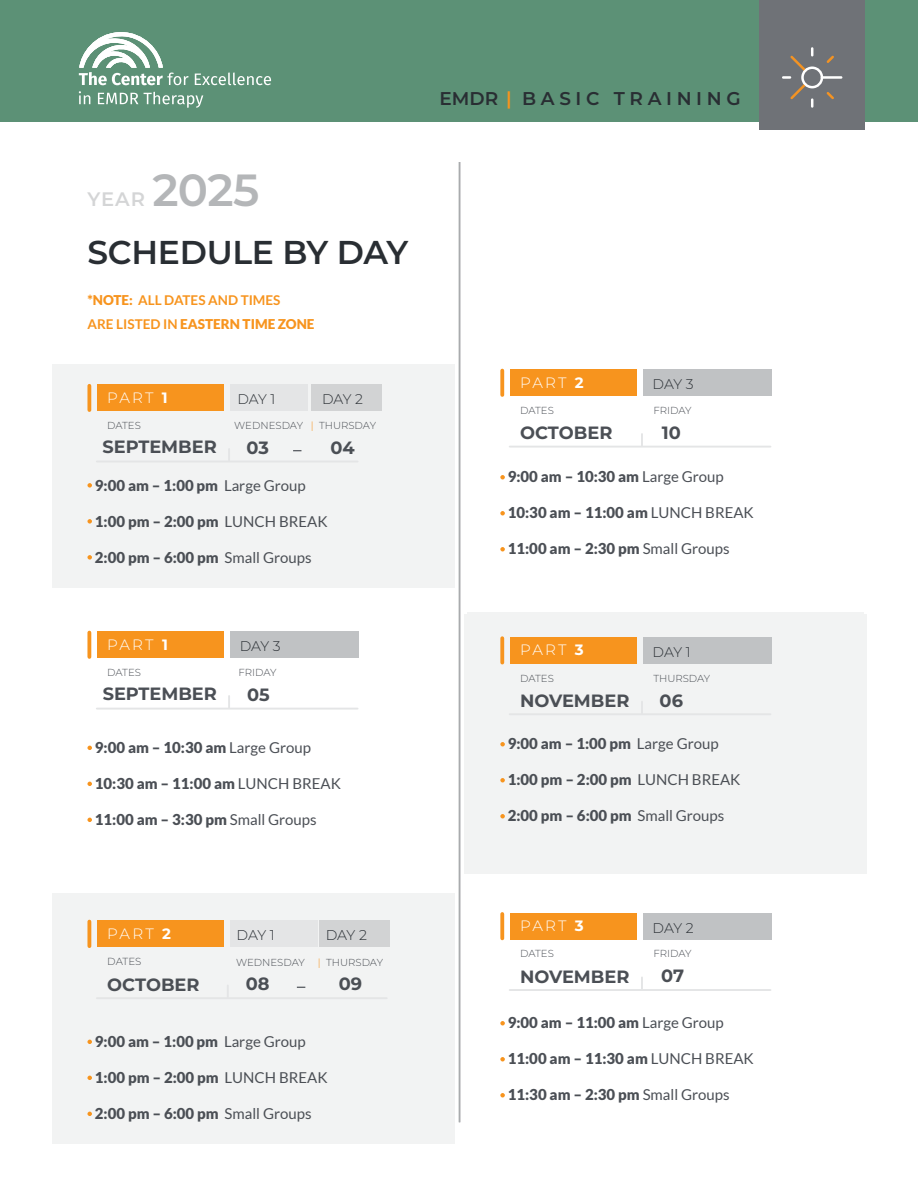
<style>
.page{position:relative;width:918px;height:1188px;background:#fff}
.page>*{position:absolute;margin:0;border:0;box-sizing:border-box;transform-origin:0 0}
.t1{font:600 45px "Montserrat";color:#b4b6b8}
.t2{font:600 33px "Montserrat";letter-spacing:-.01em;color:#292e33}
.t3{font:600 19.5px "Montserrat";color:#d4d5d6}
.t4{font:600 18.45px "Montserrat";letter-spacing:.25em;color:#292e33}
.t5{font:700 17.85px "Montserrat";color:#4b4f55}
.t6{font:900 15px "Lato";color:#4b4f55}
.t7{font:300 15px "Montserrat";letter-spacing:.14em;color:#fff}
.t8{font:300 14.1px "Montserrat";letter-spacing:-.025em;color:#292e33}
.t9{font:300 13.95px "Montserrat";letter-spacing:-.025em;color:#292e33}
.t10{font:900 13.5px "Lato";color:#f7941e}
.t11{font:700 13.5px "Lato";color:#f7941e}
.t12{font:300 10.35px "Montserrat";letter-spacing:-.005em;color:#4b4f55}
.t13{font:300 10.2px "Montserrat";color:#4b4f55}
.s1{font-weight:900}
.s2{font-weight:700}
.s3{color:#f7941e}
.s4{font-weight:400}
</style>
<div class="page">
<div style="left:52px;top:364px;width:402px;height:83px;background:#f2f3f3"></div>
<div style="left:52px;top:444px;width:402px;height:80px;background:#f2f3f3"></div>
<div style="left:52px;top:505px;width:402px;height:83px;background:#f2f3f3"></div>
<div style="left:52px;top:893px;width:402px;height:83px;background:#f2f3f3"></div>
<div style="left:52px;top:968px;width:402px;height:80px;background:#f2f3f3"></div>
<div style="left:52px;top:1037px;width:402px;height:80px;background:#f2f3f3"></div>
<div style="left:52px;top:1063px;width:402px;height:81px;background:#f2f3f3"></div>
<div style="left:230px;top:385px;width:78px;height:26px;background:#e4e5e6"></div>
<div style="left:311px;top:384px;width:70px;height:27px;background:#d2d3d4"></div>
<svg style="left:228px;top:449px;width:2px;height:12px"></svg>
<div style="left:97px;top:385px;width:127px;height:26px;background:#f7941e"></div>
<svg style="left:87px;top:386px;width:4px;height:24px"></svg>
<hr style="left:97px;top:461px;width:261px;height:1px;background:#e4e5e6">
<svg style="left:87px;top:483px;width:5px;height:5px"></svg>
<svg style="left:87px;top:519px;width:5px;height:5px"></svg>
<svg style="left:87px;top:555px;width:5px;height:5px"></svg>
<div style="left:230px;top:632px;width:129px;height:26px;background:#c0c2c4"></div>
<div style="left:97px;top:632px;width:127px;height:26px;background:#f7941e"></div>
<svg style="left:228px;top:696px;width:2px;height:12px"></svg>
<svg style="left:87px;top:633px;width:4px;height:24px"></svg>
<hr style="left:97px;top:708px;width:261px;height:2px;background:#e4e5e6">
<svg style="left:87px;top:746px;width:5px;height:4px"></svg>
<svg style="left:87px;top:782px;width:5px;height:4px"></svg>
<svg style="left:87px;top:818px;width:5px;height:4px"></svg>
<div style="left:230px;top:921px;width:88px;height:26px;background:#e4e5e6"></div>
<div style="left:320px;top:921px;width:70px;height:26px;background:#d2d3d4"></div>
<div style="left:97px;top:921px;width:127px;height:26px;background:#f7941e"></div>
<svg style="left:227px;top:985px;width:2px;height:12px"></svg>
<svg style="left:87px;top:922px;width:4px;height:24px"></svg>
<hr style="left:97px;top:997px;width:290px;height:2px;background:#e4e5e6">
<svg style="left:87px;top:1040px;width:5px;height:4px"></svg>
<svg style="left:87px;top:1076px;width:5px;height:4px"></svg>
<svg style="left:87px;top:1112px;width:5px;height:4px"></svg>
<div style="left:468px;top:612px;width:396px;height:18px;background:#f2f3f3"></div>
<div style="left:465px;top:614px;width:402px;height:83px;background:#f2f3f3"></div>
<div style="left:465px;top:694px;width:402px;height:80px;background:#f2f3f3"></div>
<div style="left:465px;top:766px;width:402px;height:80px;background:#f2f3f3"></div>
<div style="left:465px;top:792px;width:402px;height:81px;background:#f2f3f3"></div>
<div style="left:643px;top:370px;width:128px;height:26px;background:#c0c2c4"></div>
<div style="left:510px;top:370px;width:126px;height:26px;background:#f7941e"></div>
<svg style="left:641px;top:434px;width:2px;height:12px"></svg>
<svg style="left:500px;top:371px;width:4px;height:24px"></svg>
<hr style="left:510px;top:446px;width:260px;height:2px;background:#e4e5e6">
<svg style="left:500px;top:475px;width:5px;height:4px"></svg>
<svg style="left:500px;top:511px;width:5px;height:4px"></svg>
<svg style="left:500px;top:547px;width:5px;height:4px"></svg>
<div style="left:643px;top:637px;width:128px;height:27px;background:#c0c2c4"></div>
<div style="left:510px;top:637px;width:126px;height:27px;background:#f7941e"></div>
<svg style="left:641px;top:702px;width:2px;height:11px"></svg>
<svg style="left:500px;top:638px;width:4px;height:25px"></svg>
<hr style="left:510px;top:713px;width:260px;height:2px;background:#e4e5e6">
<svg style="left:500px;top:742px;width:5px;height:4px"></svg>
<svg style="left:500px;top:778px;width:5px;height:4px"></svg>
<svg style="left:500px;top:814px;width:5px;height:4px"></svg>
<div style="left:643px;top:913px;width:128px;height:26px;background:#c0c2c4"></div>
<div style="left:510px;top:913px;width:126px;height:26px;background:#f7941e"></div>
<svg style="left:641px;top:977px;width:2px;height:12px"></svg>
<svg style="left:500px;top:914px;width:4px;height:24px"></svg>
<hr style="left:510px;top:989px;width:260px;height:2px;background:#e4e5e6">
<svg style="left:500px;top:1021px;width:5px;height:4px"></svg>
<svg style="left:500px;top:1057px;width:5px;height:4px"></svg>
<svg style="left:500px;top:1093px;width:5px;height:4px"></svg>
<hr style="left:459px;top:162px;width:1px;height:960px;background:#a9abad">
<div style="left:0;top:0;width:918px;height:122px;background:#5c9176"></div>
<div style="left:759px;top:0;width:106px;height:130px;background:#6f7277"></div>
<hr style="left:822px;top:76px;width:19px;height:3px;background:#fff">
<svg style="left:826px;top:55px;width:8px;height:8px"></svg>
<svg style="left:826px;top:92px;width:8px;height:8px"></svg>
<svg style="left:783px;top:48px;width:30px;height:59px"></svg>
<div style="left:801px;top:67px;width:22px;height:21px;border:3px solid #fff;border-radius:50%"></div>
<svg style="left:79px;top:32px;width:110px;height:53px"></svg>
<svg style="left:195px;top:73px;width:76px;height:12px"></svg>
<svg style="left:79px;top:91px;width:11px;height:13px"></svg>
<svg style="left:98px;top:93px;width:40px;height:11px"></svg>
<svg style="left:144px;top:92px;width:59px;height:16px"></svg>
<p class="t1" style="left:152px;top:158px;width:109px">2025</p>
<p class="t2" style="left:87px;top:229px;width:322px">SCHEDULE BY DAY</p>
<p class="t11" style="left:87px;top:292px;width:195px"><span class="s1">*NOTE:</span> ALL DATES AND TIMES</p>
<p class="t10" style="left:87px;top:316px;width:229px"><span class="s2">ARE LISTED IN</span> EASTERN TIME ZONE</p>
<p class="t3" style="left:87px;top:185px;width:59px">YEAR</p>
<p class="t7" style="left:107px;top:387px;width:62px">PART <span class="s2">1</span></p>
<p class="t9" style="left:238px;top:390px;width:39px">DAY 1</p>
<p class="t9" style="left:322px;top:390px;width:42px">DAY 2</p>
<p class="t5" style="left:247px;top:435px;width:24px">03</p>
<p class="t13" style="left:107px;top:418px;width:35px">DATES</p>
<p class="t13" style="left:234px;top:418px;width:143px">WEDNESDAY <span class="s3">|</span> THURSDAY</p>
<p class="t5" style="left:103px;top:433px;width:116px">SEPTEMBER</p>
<p class="t5" style="left:331px;top:435px;width:26px">04</p>
<p class="t6" style="left:95px;top:476px;width:212px">9:00 am – 1:00 pm <span class="s4">Large Group</span></p>
<p class="t6" style="left:95px;top:512px;width:234px">1:00 pm – 2:00 pm <span class="s4">LUNCH BREAK</span></p>
<p class="t6" style="left:95px;top:548px;width:218px">2:00 pm – 6:00 pm <span class="s4">Small Groups</span></p>
<p class="t7" style="left:107px;top:634px;width:62px">PART <span class="s2">1</span></p>
<p class="t8" style="left:240px;top:637px;width:42px">DAY 3</p>
<p class="t5" style="left:247px;top:682px;width:24px">05</p>
<p class="t13" style="left:107px;top:665px;width:35px">DATES</p>
<p class="t13" style="left:238px;top:665px;width:40px">FRIDAY</p>
<p class="t5" style="left:103px;top:680px;width:116px">SEPTEMBER</p>
<p class="t6" style="left:95px;top:739px;width:218px">9:00 am – 10:30 am <span class="s4">Large Group</span></p>
<p class="t6" style="left:95px;top:775px;width:248px">10:30 am – 11:00 am <span class="s4">LUNCH BREAK</span></p>
<p class="t6" style="left:95px;top:811px;width:223px">11:00 am – 3:30 pm <span class="s4">Small Groups</span></p>
<p class="t4" style="left:439px;top:86px;width:303px">EMDR <span class="s3">|</span> BASIC TRAINING</p>
<p class="t7" style="left:520px;top:372px;width:65px">PART <span class="s2">2</span></p>
<p class="t8" style="left:653px;top:375px;width:42px">DAY 3</p>
<p class="t5" style="left:662px;top:420px;width:21px">10</p>
<p class="t13" style="left:520px;top:403px;width:35px">DATES</p>
<p class="t13" style="left:653px;top:403px;width:40px">FRIDAY</p>
<p class="t5" style="left:520px;top:420px;width:94px">OCTOBER</p>
<p class="t6" style="left:508px;top:468px;width:218px">9:00 am – 10:30 am <span class="s4">Large Group</span></p>
<p class="t6" style="left:508px;top:504px;width:248px">10:30 am – 11:00 am <span class="s4">LUNCH BREAK</span></p>
<p class="t6" style="left:508px;top:540px;width:223px">11:00 am – 2:30 pm <span class="s4">Small Groups</span></p>
<p class="t7" style="left:520px;top:640px;width:65px">PART <span class="s2">3</span></p>
<p class="t8" style="left:653px;top:642px;width:40px">DAY 1</p>
<p class="t5" style="left:660px;top:687px;width:25px">06</p>
<p class="t13" style="left:520px;top:671px;width:35px">DATES</p>
<p class="t13" style="left:653px;top:671px;width:58px">THURSDAY</p>
<p class="t5" style="left:520px;top:688px;width:111px">NOVEMBER</p>
<p class="t6" style="left:508px;top:735px;width:212px">9:00 am – 1:00 pm <span class="s4">Large Group</span></p>
<p class="t6" style="left:508px;top:771px;width:234px">1:00 pm – 2:00 pm <span class="s4">LUNCH BREAK</span></p>
<p class="t6" style="left:508px;top:807px;width:218px">2:00 pm – 6:00 pm <span class="s4">Small Groups</span></p>
<p class="t7" style="left:107px;top:923px;width:65px">PART <span class="s2">2</span></p>
<p class="t8" style="left:237px;top:926px;width:40px">DAY 1</p>
<p class="t8" style="left:326px;top:926px;width:43px">DAY 2</p>
<p class="t5" style="left:246px;top:971px;width:25px">08</p>
<p class="t12" style="left:107px;top:955px;width:36px">DATES</p>
<p class="t13" style="left:236px;top:955px;width:70px">WEDNESDAY</p>
<p class="t13" style="left:318px;top:955px;width:67px"><span class="s3">|</span> THURSDAY</p>
<p class="t5" style="left:107px;top:972px;width:94px">OCTOBER</p>
<p class="t5" style="left:339px;top:971px;width:25px">09</p>
<p class="t6" style="left:95px;top:1033px;width:212px">9:00 am – 1:00 pm <span class="s4">Large Group</span></p>
<p class="t6" style="left:95px;top:1069px;width:234px">1:00 pm – 2:00 pm <span class="s4">LUNCH BREAK</span></p>
<p class="t6" style="left:95px;top:1105px;width:218px">2:00 pm – 6:00 pm <span class="s4">Small Groups</span></p>
<p class="t7" style="left:520px;top:916px;width:65px">PART <span class="s2">3</span></p>
<p class="t8" style="left:653px;top:918px;width:43px">DAY 2</p>
<p class="t5" style="left:661px;top:963px;width:25px">07</p>
<p class="t13" style="left:520px;top:947px;width:35px">DATES</p>
<p class="t13" style="left:653px;top:947px;width:40px">FRIDAY</p>
<p class="t5" style="left:520px;top:964px;width:111px">NOVEMBER</p>
<p class="t6" style="left:508px;top:1014px;width:218px">9:00 am – 11:00 am <span class="s4">Large Group</span></p>
<p class="t6" style="left:508px;top:1050px;width:248px">11:00 am – 11:30 am <span class="s4">LUNCH BREAK</span></p>
<p class="t6" style="left:508px;top:1086px;width:223px">11:30 am – 2:30 pm <span class="s4">Small Groups</span></p>
</div>
